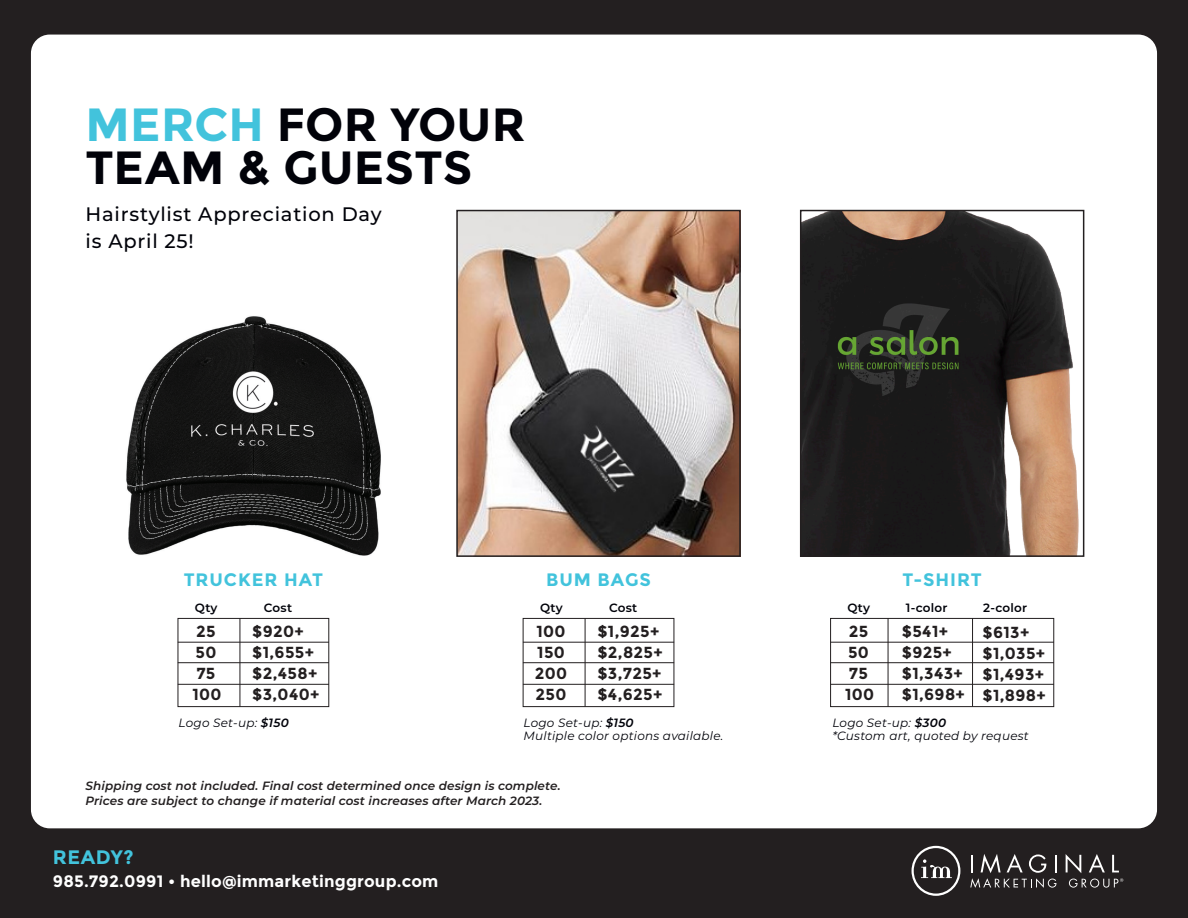
<style>
.page{position:relative;width:1188px;height:918px;background:#231f20}
.page>*{position:absolute;margin:0;border:0;box-sizing:border-box;transform-origin:0 0}
.t1{font:700 46.5px "Montserrat";letter-spacing:.005em;color:#010209}
.t2{font:500 19.5px/27px "Montserrat";letter-spacing:.04em;color:#010209}
.t3{font:700 19.5px "Montserrat";letter-spacing:.025em;color:#42c3dc}
.t4{font:700 18px "Montserrat";letter-spacing:.05em;color:#42c3dc}
.t5{font:700 16.5px "Montserrat";letter-spacing:.01em;color:#fff}
.t6{font:700 16.05px "Montserrat";letter-spacing:.02em;color:#231f20}
.t7{font:italic 600 12px "Montserrat";letter-spacing:.01em;color:#231f20}
.t8{font:italic 12px "Montserrat";letter-spacing:.02em;color:#010209}
.t9{font:600 12px "Montserrat";letter-spacing:.02em;color:#010209}
.s1{color:#42c3dc}
.s2{font-weight:600}
</style>
<div class="page">
<div style="left:31px;top:35px;width:1126px;height:793px;background:#fff;border-radius:19px"></div>
<svg style="left:912px;top:846px;width:48px;height:50px;background:#504d4d"></svg>
<svg style="left:970px;top:854px;width:87px;height:34px;background:#4b4748"></svg>
<svg style="left:1066px;top:854px;width:57px;height:34px;background:#474445"></svg>
<img style="left:126px;top:316px;width:255px;height:240px">
<img style="left:803px;top:213px;width:276px;height:341px">
<div style="left:800px;top:210px;width:284px;height:347px;border:2px solid #231f20"></div>
<img style="left:459px;top:213px;width:279px;height:341px">
<div style="left:456px;top:210px;width:285px;height:347px;border:2px solid #231f20"></div>
<div style="left:178px;top:618px;width:151px;height:89px;border:1px solid #231f20"></div>
<hr style="left:240px;top:618px;width:1px;height:89px;background:#231f20">
<hr style="left:178px;top:642px;width:151px;height:1px;background:#231f20">
<hr style="left:178px;top:662px;width:151px;height:1px;background:#231f20">
<hr style="left:178px;top:684px;width:151px;height:1px;background:#231f20">
<div style="left:523px;top:618px;width:151px;height:89px;border:1px solid #231f20"></div>
<hr style="left:585px;top:618px;width:1px;height:89px;background:#231f20">
<hr style="left:523px;top:642px;width:151px;height:1px;background:#231f20">
<hr style="left:523px;top:662px;width:151px;height:1px;background:#231f20">
<hr style="left:523px;top:684px;width:151px;height:1px;background:#231f20">
<div style="left:830px;top:618px;width:224px;height:89px;border:1px solid #231f20"></div>
<hr style="left:888px;top:618px;width:1px;height:89px;background:#231f20">
<hr style="left:830px;top:642px;width:224px;height:1px;background:#231f20">
<hr style="left:830px;top:662px;width:224px;height:1px;background:#231f20">
<hr style="left:830px;top:684px;width:224px;height:1px;background:#231f20">
<hr style="left:972px;top:618px;width:1px;height:89px;background:#231f20">
<p class="t1" style="left:86px;top:97px;width:441px"><span class="s1">MERCH</span> FOR YOUR</p>
<p class="t1" style="left:86px;top:140px;width:388px">TEAM &amp; GUESTS</p>
<p class="t2" style="left:86px;top:199px;width:298px">Hairstylist Appreciation Day is April 25!</p>
<p class="t4" style="left:184px;top:568px;width:141px">TRUCKER HAT</p>
<p class="t4" style="left:546px;top:568px;width:106px">BUM BAGS</p>
<p class="t4" style="left:903px;top:568px;width:81px">T-SHIRT</p>
<p class="t9" style="left:195px;top:599px;width:24px">Qty</p>
<p class="t9" style="left:264px;top:599px;width:30px">Cost</p>
<p class="t9" style="left:540px;top:599px;width:24px">Qty</p>
<p class="t9" style="left:609px;top:599px;width:30px">Cost</p>
<p class="t9" style="left:848px;top:599px;width:24px">Qty</p>
<p class="t9" style="left:906px;top:599px;width:43px">1-color</p>
<p class="t9" style="left:983px;top:599px;width:45px">2-color</p>
<p class="t6" style="left:196px;top:622px;width:21px">25</p>
<p class="t6" style="left:195px;top:643px;width:22px">50</p>
<p class="t6" style="left:196px;top:664px;width:21px">75</p>
<p class="t6" style="left:192px;top:685px;width:31px">100</p>
<p class="t6" style="left:252px;top:622px;width:53px">$920+</p>
<p class="t6" style="left:252px;top:643px;width:63px">$1,655+</p>
<p class="t6" style="left:252px;top:664px;width:67px">$2,458+</p>
<p class="t6" style="left:252px;top:685px;width:69px">$3,040+</p>
<p class="t6" style="left:536px;top:622px;width:31px">100</p>
<p class="t6" style="left:537px;top:643px;width:29px">150</p>
<p class="t6" style="left:535px;top:664px;width:34px">200</p>
<p class="t6" style="left:536px;top:685px;width:32px">250</p>
<p class="t6" style="left:597px;top:622px;width:63px">$1,925+</p>
<p class="t6" style="left:597px;top:643px;width:67px">$2,825+</p>
<p class="t6" style="left:597px;top:664px;width:66px">$3,725+</p>
<p class="t6" style="left:597px;top:685px;width:66px">$4,625+</p>
<p class="t6" style="left:849px;top:622px;width:21px">25</p>
<p class="t6" style="left:848px;top:643px;width:22px">50</p>
<p class="t6" style="left:849px;top:664px;width:21px">75</p>
<p class="t6" style="left:845px;top:685px;width:31px">100</p>
<p class="t6" style="left:902px;top:622px;width:48px">$541+</p>
<p class="t6" style="left:902px;top:643px;width:52px">$925+</p>
<p class="t6" style="left:902px;top:664px;width:62px">$1,343+</p>
<p class="t6" style="left:902px;top:685px;width:65px">$1,698+</p>
<p class="t6" style="left:983px;top:622px;width:48px">$613+</p>
<p class="t6" style="left:983px;top:643px;width:64px">$1,035+</p>
<p class="t6" style="left:983px;top:664px;width:63px">$1,493+</p>
<p class="t6" style="left:983px;top:685px;width:65px">$1,898+</p>
<p class="t8" style="left:179px;top:714px;width:112px">Logo Set-up: <span class="s2">$150</span></p>
<p class="t8" style="left:524px;top:714px;width:112px">Logo Set-up: <span class="s2">$150</span></p>
<p class="t8" style="left:524px;top:728px;width:201px">Multiple color options available.</p>
<p class="t8" style="left:832px;top:714px;width:115px">Logo Set-up: <span class="s2">$300</span></p>
<p class="t8" style="left:832px;top:728px;width:198px">*Custom art, quoted by request</p>
<p class="t7" style="left:86px;top:778px;width:477px">Shipping cost not included. Final cost determined once design is complete.</p>
<p class="t7" style="left:86px;top:793px;width:458px">Prices are subject to change if material cost increases after March 2023.</p>
<p class="t3" style="left:53px;top:846px;width:82px">READY?</p>
<p class="t5" style="left:53px;top:871px;width:387px">985.792.0991 • hello@immarketinggroup.com</p>
</div>
